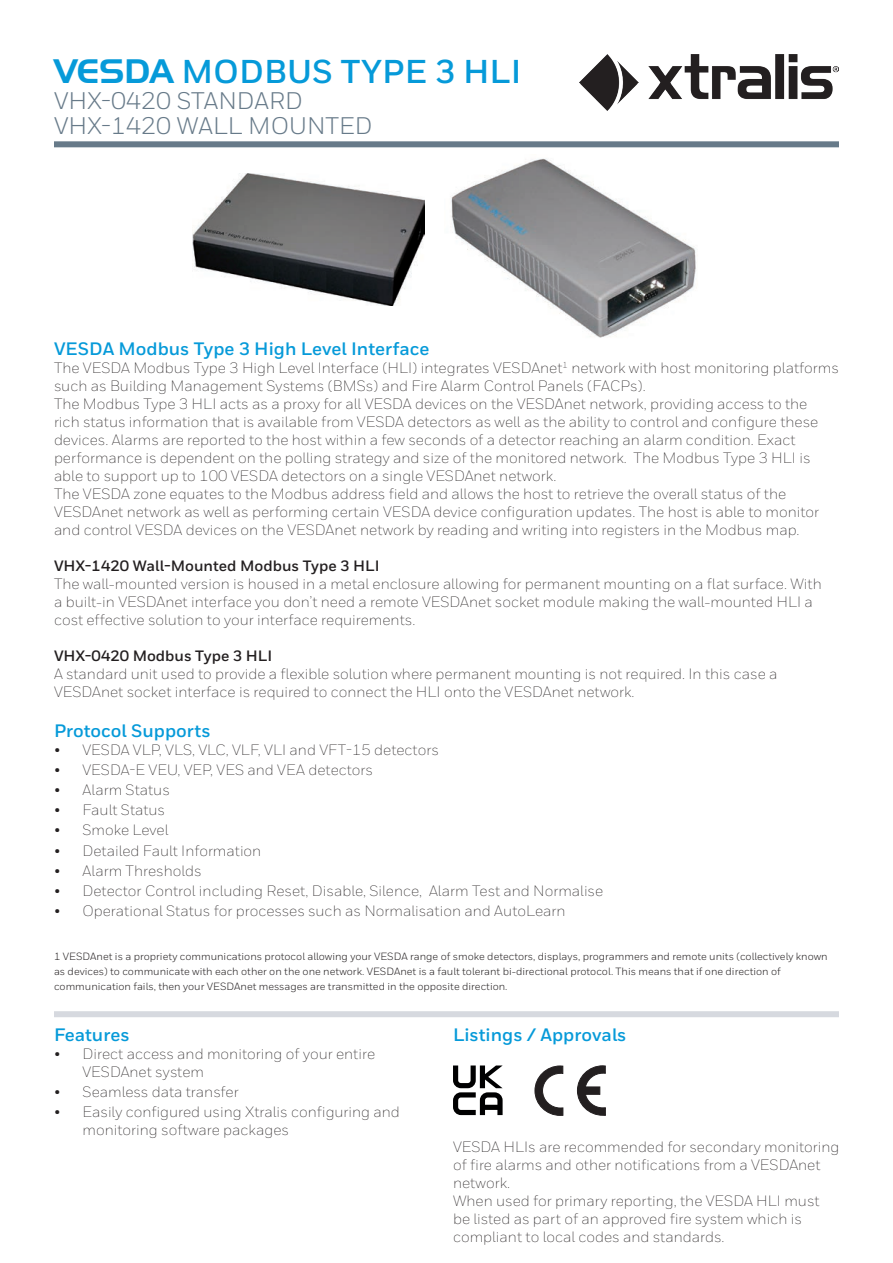
<style>
.page{position:relative;width:893px;height:1263px;background:#fff}
.page>*{position:absolute;margin:0;border:0;box-sizing:border-box;transform-origin:0 0}
.t1{font:700 33px "Honeywell Sans";color:#069ad9}
.t2{font:24px/25.5px "Honeywell Sans";color:#677a89}
.t3{font:700 18px "Honeywell Sans";color:#069ad9}
.t4{font:300 15px/18px "Honeywell Sans";color:#231f20}
.t5{font:700 15px "Honeywell Sans";color:#231f20}
.t6{font:10.5px/15px "Honeywell Sans";color:#231f20}
.s1{font-family:"Handel Gothic BT";font-weight:400}
</style>
<div class="page">
<div style="left:54px;top:141px;width:785px;height:6px;background:#677a89"></div>
<img style="left:580px;top:54px;width:258px;height:57px">
<svg style="left:453px;top:1065px;width:50px;height:50px"></svg>
<svg style="left:534px;top:1065px;width:29px;height:51px"></svg>
<svg style="left:577px;top:1065px;width:29px;height:51px"></svg>
<div style="left:54px;top:1011px;width:785px;height:6px;background:#d6d9df"></div>
<img style="left:451px;top:158px;width:245px;height:180px">
<img style="left:193px;top:174px;width:232px;height:132px">
<h1 class="t1" style="left:54px;top:52px;width:469px"><span class="s1">VESDA</span> MODBUS TYPE 3 HLI</h1>
<h2 class="t2" style="left:54px;top:88px;width:320px">VHX-0420 STANDARD<br>VHX-1420 WALL MOUNTED</h2>
<p class="t3" style="left:54px;top:338px;width:377px">VESDA Modbus Type 3 High Level Interface</p>
<p class="t4" style="left:54px;top:359px;width:786px">The VESDA Modbus Type 3 High Level Interface (HLI) integrates VESDAnet<sup>1</sup> network with host monitoring platforms such as Building Management Systems (BMSs) and Fire Alarm Control Panels (FACPs).<br>The Modbus Type 3 HLI acts as a proxy for all VESDA devices on the VESDAnet network, providing access to the<br>rich status information that is available from VESDA detectors as well as the ability to control and configure these devices. Alarms are reported to the host within a few seconds of a detector reaching an alarm condition. Exact performance is dependent on the polling strategy and size of the monitored network. The Modbus Type 3 HLI is able to support up to 100 VESDA detectors on a single VESDAnet network.<br>The VESDA zone equates to the Modbus address field and allows the host to retrieve the overall status of the VESDAnet network as well as performing certain VESDA device configuration updates. The host is able to monitor and control VESDA devices on the VESDAnet network by reading and writing into registers in the Modbus map.</p>
<p class="t5" style="left:54px;top:557px;width:327px">VHX-1420 Wall-Mounted Modbus Type 3 HLI</p>
<p class="t4" style="left:54px;top:575px;width:769px">The wall-mounted version is housed in a metal enclosure allowing for permanent mounting on a flat surface. With a built-in VESDAnet interface you don’t need a remote VESDAnet socket module making the wall-mounted HLI a cost effective solution to your interface requirements.</p>
<p class="t5" style="left:54px;top:647px;width:220px">VHX-0420 Modbus Type 3 HLI</p>
<p class="t4" style="left:54px;top:665px;width:725px">A standard unit used to provide a flexible solution where permanent mounting is not required. In this case a<br>VESDAnet socket interface is required to connect the HLI onto the VESDAnet network.</p>
<p class="t3" style="left:54px;top:720px;width:158px">Protocol Supports</p>
<p class="t4" style="left:54px;top:741px;width:386px">• VESDA VLP, VLS, VLC, VLF, VLI and VFT-15 detectors</p>
<p class="t4" style="left:54px;top:761px;width:321px">• VESDA-E VEU, VEP, VES and VEA detectors</p>
<p class="t4" style="left:54px;top:781px;width:117px">• Alarm Status</p>
<p class="t4" style="left:54px;top:801px;width:113px">• Fault Status</p>
<p class="t4" style="left:54px;top:821px;width:116px">• Smoke Level</p>
<p class="t4" style="left:54px;top:841px;width:209px">• Detailed Fault Information</p>
<p class="t4" style="left:54px;top:861px;width:149px">• Alarm Thresholds</p>
<p class="t4" style="left:54px;top:882px;width:551px">• Detector Control including Reset, Disable, Silence, Alarm Test and Normalise</p>
<p class="t4" style="left:54px;top:902px;width:513px">• Operational Status for processes such as Normalisation and AutoLearn</p>
<p class="t6" style="left:54px;top:948px;width:775px">1 VESDAnet is a propriety communications protocol allowing your VESDA range of smoke detectors, displays, programmers and remote units (collectively known as devices) to communicate with each other on the one network. VESDAnet is a fault tolerant bi-directional protocol. This means that if one direction of communication fails, then your VESDAnet messages are transmitted in the opposite direction.</p>
<p class="t3" style="left:54px;top:1024px;width:77px">Features</p>
<p class="t4" style="left:82px;top:1045px;width:294px;text-indent:-28px">• Direct access and monitoring of your entire<br>VESDAnet system</p>
<p class="t4" style="left:54px;top:1083px;width:186px">• Seamless data transfer</p>
<p class="t4" style="left:82px;top:1103px;width:319px;text-indent:-28px">• Easily configured using Xtralis configuring and monitoring software packages</p>
<p class="t3" style="left:453px;top:1024px;width:175px">Listings / Approvals</p>
<p class="t4" style="left:453px;top:1137px;width:388px">VESDA HLIs are recommended for secondary monitoring of fire alarms and other notifications from a VESDAnet network.<br>When used for primary reporting, the VESDA HLI must be listed as part of an approved fire system which is compliant to local codes and standards.</p>
</div>
